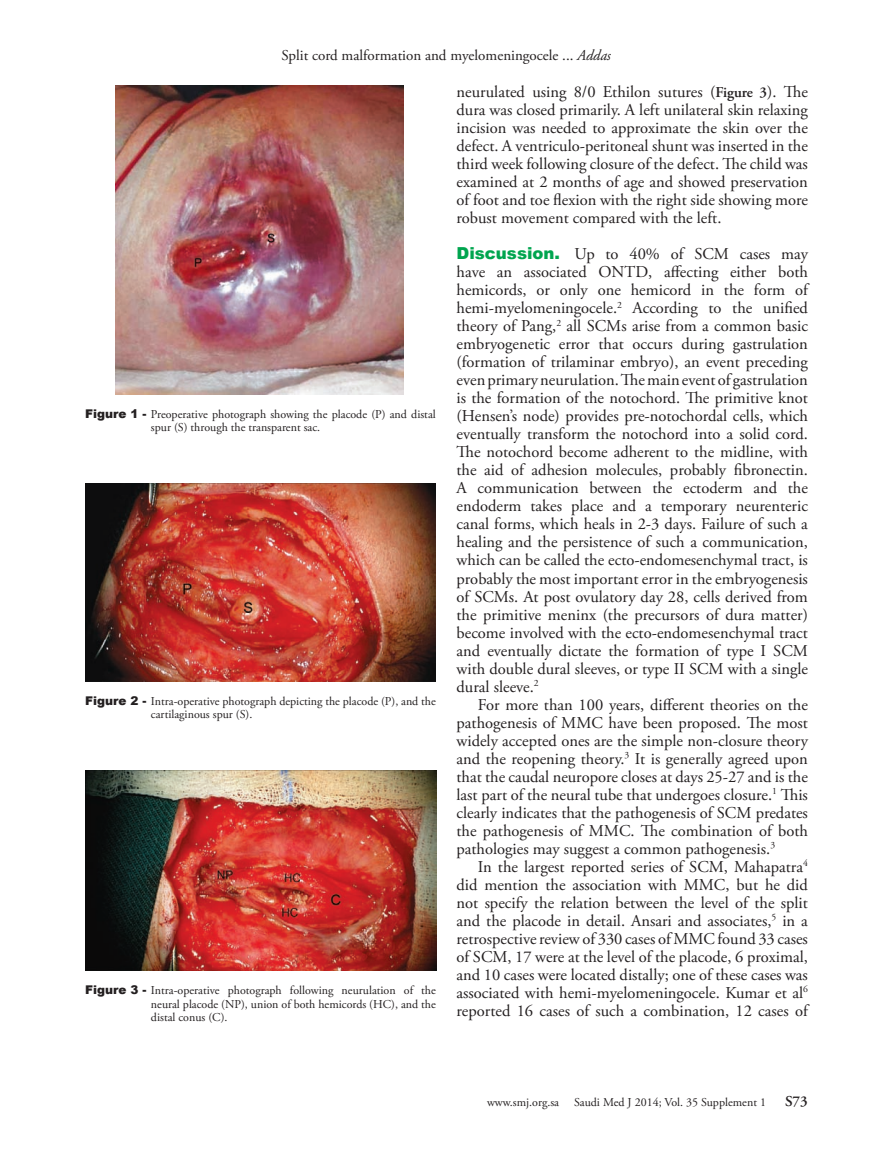
<style>
.page{position:relative;width:893px;height:1149px;background:#fff}
.page>*{position:absolute;margin:0;border:0;box-sizing:border-box;transform-origin:0 0}
.t1{font:16.5px/18px "Adobe Garamond Pro";color:#231f20;text-align:justify}
.t2{font:15px "Adobe Garamond Pro";color:#231f20}
.t3{font:600 15px "Adobe Garamond Pro";color:#231f20}
.t4{font:12px/13.5px "Adobe Garamond Pro";color:#231f20}
.s1{font-style:italic}
.s2{font-weight:600;font-size:15px}
.s3{font-family:"Arial";font-weight:900;color:#00a54f}
.s4{font-family:"Arial";font-weight:900}
</style>
<div class="page">
<img style="left:115px;top:85px;width:288px;height:309px">
<img style="left:85px;top:483px;width:351px;height:198px">
<img style="left:85px;top:770px;width:351px;height:200px">
<p class="t2" style="left:282px;top:46px;width:331px">Split cord malformation and myelomeningocele ... <span class="s1">Addas</span></p>
<p class="t1" style="left:457px;top:83px;width:353px">neurulated using 8/0 Ethilon sutures (<span class="s2">Figure 3</span>). The dura was closed primarily. A left unilateral skin relaxing incision was needed to approximate the skin over the defect. A ventriculo-peritoneal shunt was inserted in the third week following closure of the defect. The child was examined at 2 months of age and showed preservation of foot and toe flexion with the right side showing more robust movement compared with the left.</p>
<p class="t1" style="left:457px;top:245px;width:353px"><span class="s3">Discussion.</span> Up to 40% of SCM cases may have an associated ONTD, affecting either both hemicords, or only one hemicord in the form of hemi-myelomeningocele.<sup>2</sup> According to the unified theory of Pang,<sup>2</sup> all SCMs arise from a common basic embryogenetic error that occurs during gastrulation (formation of trilaminar embryo), an event preceding even primary neurulation. The main event of gastrulation is the formation of the notochord. The primitive knot (Hensen’s node) provides pre-notochordal cells, which eventually transform the notochord into a solid cord.<br>The notochord become adherent to the midline, with the aid of adhesion molecules, probably fibronectin.<br>A communication between the ectoderm and the endoderm takes place and a temporary neurenteric canal forms, which heals in 2-3 days. Failure of such a healing and the persistence of such a communication, which can be called the ecto-endomesenchymal tract, is probably the most important error in the embryogenesis of SCMs. At post ovulatory day 28, cells derived from the primitive meninx (the precursors of dura matter) become involved with the ecto-endomesenchymal tract and eventually dictate the formation of type I SCM with double dural sleeves, or type II SCM with a single dural sleeve.<sup>2</sup></p>
<p class="t1" style="left:457px;top:695px;width:353px;text-indent:21px">For more than 100 years, different theories on the pathogenesis of MMC have been proposed. The most widely accepted ones are the simple non-closure theory and the reopening theory.<sup>3</sup> It is generally agreed upon that the caudal neuropore closes at days 25-27 and is the last part of the neural tube that undergoes closure.<sup>1</sup> This clearly indicates that the pathogenesis of SCM predates the pathogenesis of MMC. The combination of both pathologies may suggest a common pathogenesis.<sup>3</sup></p>
<p class="t1" style="left:457px;top:857px;width:353px;text-indent:21px">In the largest reported series of SCM, Mahapatra<sup>4 </sup>did mention the association with MMC, but he did not specify the relation between the level of the split and the placode in detail. Ansari and associates,<sup>5</sup> in a retrospective review of 330 cases of MMC found 33 cases of SCM, 17 were at the level of the placode, 6 proximal, and 10 cases were located distally; one of these cases was associated with hemi-myelomeningocele. Kumar et al<sup>6 </sup>reported 16 cases of such a combination, 12 cases of</p>
<p class="t4" style="left:151px;top:408px;width:286px;text-indent:-66px"><span class="s4">Figure 1 -</span> Preoperative photograph showing the placode (P) and distal spur (S) through the transparent sac.</p>
<p class="t4" style="left:151px;top:694px;width:286px;text-indent:-66px"><span class="s4">Figure 2 -</span> Intra-operative photograph depicting the placode (P), and the cartilaginous spur (S).</p>
<p class="t4" style="left:151px;top:983px;width:286px;text-align:justify;text-indent:-66px"><span class="s4">Figure 3 -</span> Intra-operative photograph following neurulation of the neural placode (NP), union of both hemicords (HC), and the distal conus (C).</p>
<p class="t4" style="left:487px;top:1095px;width:280px">www.smj.org.sa Saudi Med J 2014; Vol. 35 Supplement 1</p>
<p class="t3" style="left:785px;top:1092px;width:24px">S73</p>
</div>
